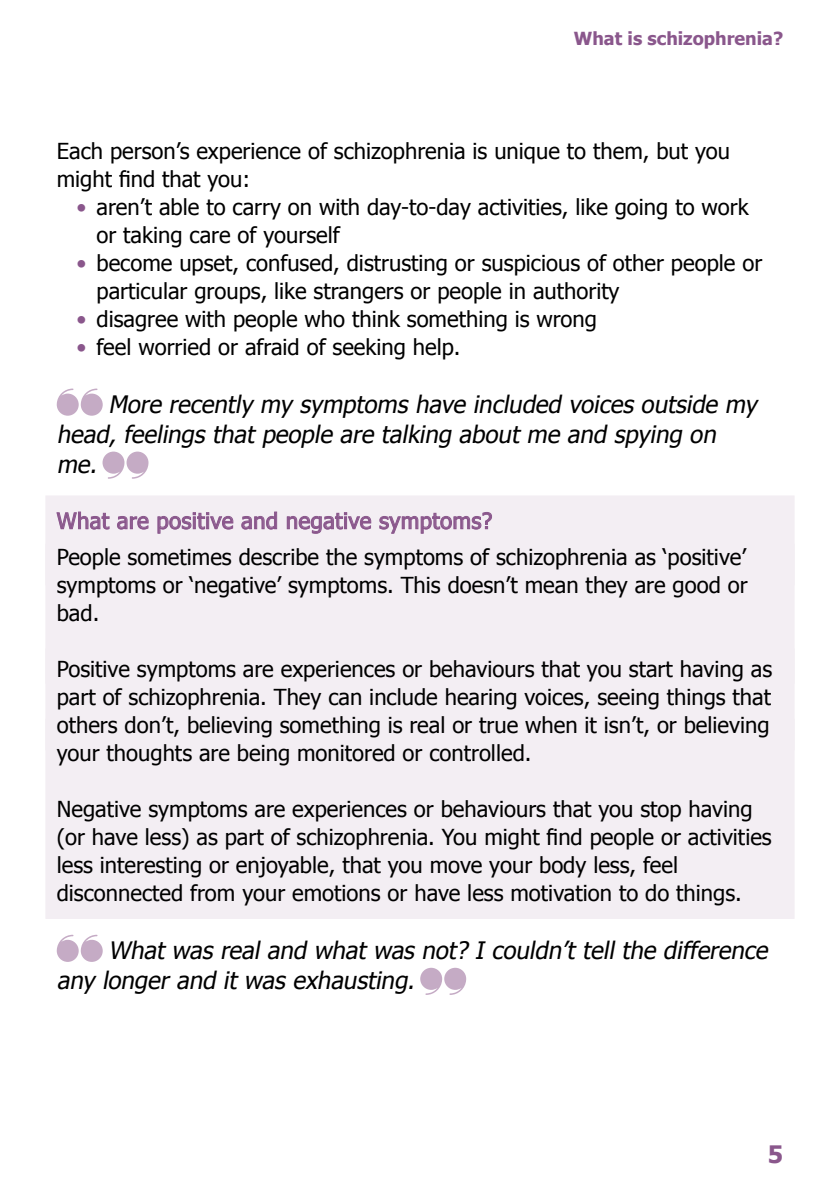
<style>
.page{position:relative;width:840px;height:1191px;background:#fff}
.page>*{position:absolute;margin:0;border:0;box-sizing:border-box;transform-origin:0 0}
.t1{font:italic 24px/30px "Tahoma";color:#000}
.t2{font:700 24px "Tahoma";color:#8a578c}
.t3{font:22px/28px "Tahoma";color:#000}
.t4{font:22px "Tahoma";letter-spacing:.02em;color:#8a578c}
.t5{font:700 18px "Tahoma";color:#8a578c}
.s1{color:#8a578c}
</style>
<div class="page">
<div style="left:45px;top:495px;width:749px;height:90px;background:#f3eef3"></div>
<div style="left:45px;top:544px;width:749px;height:140px;background:#f3eef3"></div>
<div style="left:45px;top:648px;width:749px;height:102px;background:#f3eef3"></div>
<div style="left:45px;top:719px;width:749px;height:200px;background:#f3eef3"></div>
<svg style="left:57px;top:388px;width:46px;height:28px"></svg>
<svg style="left:102px;top:451px;width:46px;height:28px"></svg>
<svg style="left:56px;top:511px;width:54px;height:19px"></svg>
<svg style="left:117px;top:516px;width:32px;height:14px"></svg>
<svg style="left:157px;top:512px;width:76px;height:22px"></svg>
<svg style="left:241px;top:511px;width:36px;height:19px"></svg>
<svg style="left:286px;top:512px;width:85px;height:22px"></svg>
<svg style="left:379px;top:512px;width:113px;height:22px"></svg>
<svg style="left:57px;top:934px;width:46px;height:28px"></svg>
<svg style="left:420px;top:967px;width:46px;height:28px"></svg>
<p class="t5" style="left:573px;top:26px;width:211px">What is schizophrenia?</p>
<p class="t3" style="left:57px;top:136px;width:674px">Each person’s experience of schizophrenia is unique to them, but you might find that you:</p>
<p class="t3" style="left:96px;top:192px;width:653px;text-indent:-20px"><span class="s1">•</span> aren’t able to carry on with day-to-day activities, like going to work or taking care of yourself</p>
<p class="t3" style="left:96px;top:248px;width:667px;text-indent:-20px"><span class="s1">•</span> become upset, confused, distrusting or suspicious of other people or particular groups, like strangers or people in authority</p>
<p class="t3" style="left:77px;top:304px;width:521px"><span class="s1">•</span> disagree with people who think something is wrong</p>
<p class="t3" style="left:77px;top:332px;width:385px"><span class="s1">•</span> feel worried or afraid of seeking help.</p>
<p class="t1" style="left:57px;top:388px;width:701px;text-indent:52px">More recently my symptoms have included voices outside my head, feelings that people are talking about me and spying on me.</p>
<p class="t4" style="left:57px;top:506px;width:436px">What are positive and negative symptoms?</p>
<p class="t3" style="left:57px;top:542px;width:692px;text-align:justify">People sometimes describe the symptoms of schizophrenia as ‘positive’ symptoms or ‘negative’ symptoms. This doesn’t mean they are good or bad.</p>
<p class="t3" style="left:57px;top:654px;width:716px;text-align:justify">Positive symptoms are experiences or behaviours that you start having as part of schizophrenia. They can include hearing voices, seeing things that others don’t, believing something is real or true when it isn’t, or believing your thoughts are being monitored or controlled.</p>
<p class="t3" style="left:57px;top:794px;width:716px">Negative symptoms are experiences or behaviours that you stop having (or have less) as part of schizophrenia. You might find people or activities less interesting or enjoyable, that you move your body less, feel disconnected from your emotions or have less motivation to do things.</p>
<p class="t1" style="left:57px;top:934px;width:717px;text-indent:52px">What was real and what was not? I couldn’t tell the difference any longer and it was exhausting.</p>
<p class="t2" style="left:767px;top:1137px;width:17px">5</p>
</div>
